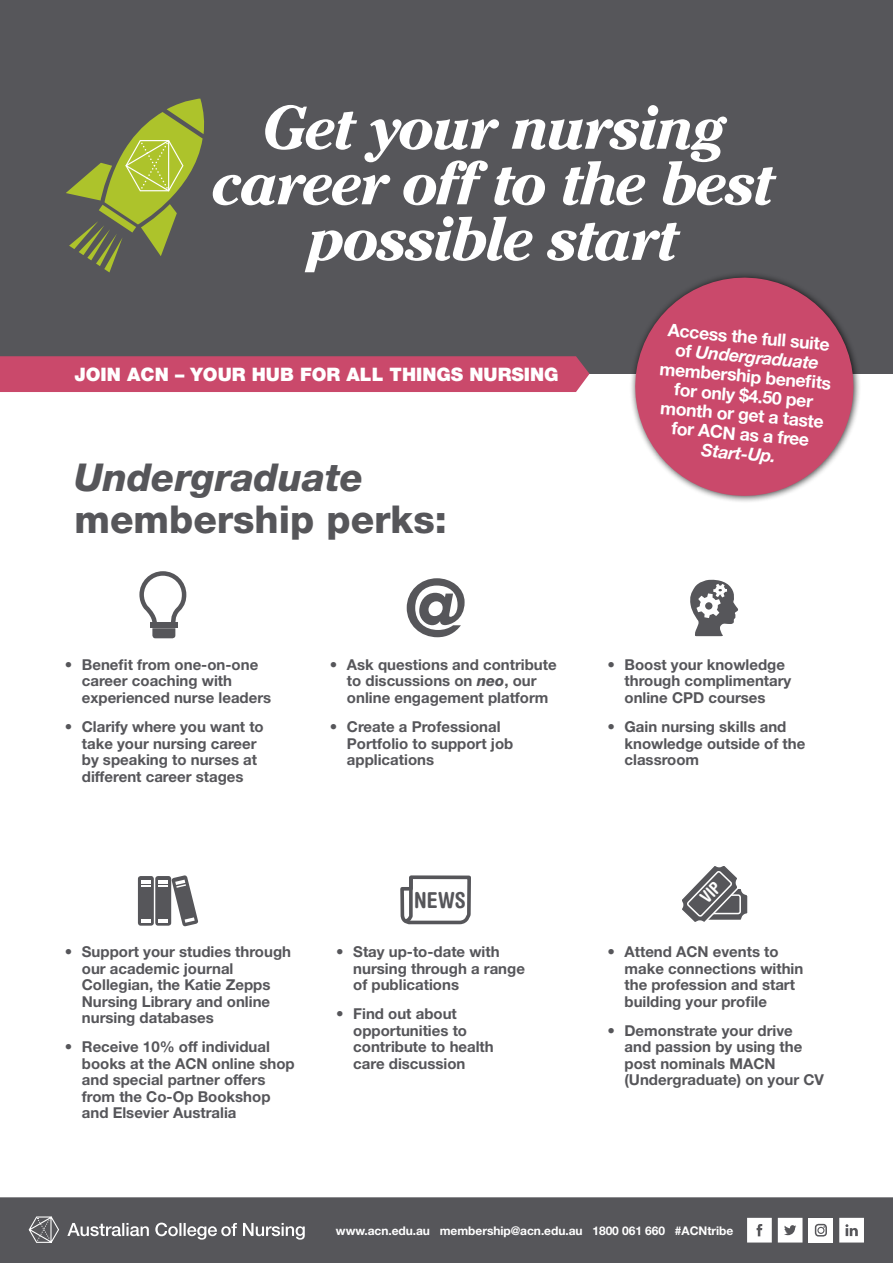
<style>
.page{position:relative;width:893px;height:1263px;background:#fff}
.page>*{position:absolute;margin:0;border:0;box-sizing:border-box;transform-origin:0 0}
.t1{font:italic 700 60.9px/55.5px "Cheltenham Std";letter-spacing:-.045em;color:#fff;text-align:center}
.t2{font:800 38.4px "Helvetica Neue LT Std";color:#56565a}
.t3{font:italic 800 38.4px "Helvetica Neue LT Std";color:#56565a}
.t4{font:700 condensed 22.05px "Helvetica Rounded LT Std";color:#56565a}
.t5{font:900 18.6px "Helvetica Neue LT Std";color:#fff}
.t6{font:700 17.7px/19.4px "Helvetica Neue LT Std";color:#fff;text-align:center}
.t7{font:italic 700 17.7px "Helvetica Neue LT Std";color:#fff}
.t8{font:700 15px/16.5px "Helvetica Neue LT Std";color:#56565a}
.t9{font:700 12px "Helvetica Neue LT Std";letter-spacing:-.005em;color:#fff}
.s1{font-weight:800;font-style:italic}
.s2{font-style:italic}
</style>
<div class="page">
<div style="left:0;top:1197px;width:893px;height:66px;background:#56565a"></div>
<svg style="left:747px;top:1218px;width:25px;height:24px"></svg>
<svg style="left:839px;top:1218px;width:25px;height:24px"></svg>
<svg style="left:778px;top:1218px;width:24px;height:24px"></svg>
<div style="left:808px;top:1218px;width:25px;height:24px;background:#fff"></div>
<div style="left:815px;top:1224px;width:12px;height:12px;border:2px solid #56565a;border-radius:3px"></div>
<div style="left:817px;top:1227px;width:7px;height:7px;border:1px solid #56565a;border-radius:50%"></div>
<svg style="left:29px;top:1216px;width:31px;height:27px"></svg>
<svg style="left:67px;top:1222px;width:238px;height:18px"></svg>
<div style="left:0;top:0;width:893px;height:374px;background:#56565a"></div>
<svg style="left:66px;top:99px;width:138px;height:173px"></svg>
<div style="left:0;top:356px;width:589px;height:36px;background:#ca496b"></div>
<svg style="left:631px;top:274px;width:229px;height:228px;fill:#ca496b"></svg>
<svg style="left:398px;top:875px;width:75px;height:388px"></svg>
<div style="left:138px;top:876px;width:16px;height:50px;background:#56565a;border-radius:3px"></div>
<div style="left:155px;top:876px;width:16px;height:50px;background:#56565a;border-radius:3px"></div>
<svg style="left:141px;top:919px;width:10px;height:3px"></svg>
<svg style="left:141px;top:880px;width:10px;height:6px"></svg>
<svg style="left:158px;top:875px;width:41px;height:52px"></svg>
<svg style="left:687px;top:888px;width:61px;height:32px"></svg>
<div style="left:686px;top:887px;width:63px;height:34px;border:2px solid #fff;border-radius:6px"></div>
<div style="left:694px;top:894px;width:47px;height:20px;border:2px solid #fff;border-radius:2px"></div>
<svg style="left:690px;top:579px;width:48px;height:57px"></svg>
<svg style="left:139px;top:571px;width:48px;height:67px"></svg>
<svg style="left:407px;top:578px;width:58px;height:59px"></svg>
<svg style="left:682px;top:866px;width:58px;height:56px"></svg>
<h1 class="t1" style="left:211px;top:100px;width:565px">Get your nursing career off to the best possible start</h1>
<p class="t5" style="left:74px;top:363px;width:486px">JOIN ACN – YOUR HUB FOR ALL THINGS NURSING</p>
<h2 class="t3" style="left:74px;top:454px;width:291px">Undergraduate</h2>
<h2 class="t2" style="left:74px;top:496px;width:374px">membership perks:</h2>
<p class="t8" style="left:82px;top:656px;width:191px;text-indent:-17px">• Benefit from one-on-one career coaching with experienced nurse leaders</p>
<p class="t8" style="left:82px;top:718px;width:183px;text-indent:-17px">• Clarify where you want to take your nursing career by speaking to nurses at different career stages</p>
<p class="t8" style="left:330px;top:656px;width:228px;text-align:center">• Ask questions and contribute to discussions on <span class="s1">neo</span>, our online engagement platform</p>
<p class="t8" style="left:347px;top:718px;width:168px;text-indent:-17px">• Create a Professional<br>Portfolio to support job applications</p>
<p class="t8" style="left:82px;top:943px;width:211px;text-indent:-17px">• Support your studies through our academic journal<br>Collegian, the Katie Zepps<br>Nursing Library and online nursing databases</p>
<p class="t8" style="left:82px;top:1038px;width:214px;text-indent:-17px">• Receive 10% off individual books at the ACN online shop and special partner offers from the Co-Op Bookshop and Elsevier Australia</p>
<h3 class="t4" style="left:414px;top:886px;width:53px">NEWS</h3>
<p class="t8" style="left:353px;top:943px;width:173px;text-indent:-17px">• Stay up-to-date with nursing through a range of publications</p>
<p class="t8" style="left:353px;top:1005px;width:142px;text-indent:-17px">• Find out about opportunities to contribute to health care discussion</p>
<p class="t6" style="left:664px;top:320px;width:174px;rotate:5deg">Access the full suite of <span class="s2">Undergraduate </span>membership benefi ts for only $4.50 per month or get a taste for ACN as a free</p>
<p class="t7" style="left:702px;top:439px;width:76px;rotate:5deg">Start-Up.</p>
<p class="t8" style="left:624px;top:656px;width:168px;text-indent:-17px">• Boost your knowledge through complimentary online CPD courses</p>
<p class="t8" style="left:624px;top:718px;width:182px;text-indent:-17px">• Gain nursing skills and knowledge outside of the classroom</p>
<p class="t8" style="left:624px;top:943px;width:180px;text-indent:-17px">• Attend ACN events to make connections within the profession and start building your profile</p>
<p class="t8" style="left:624px;top:1022px;width:201px;text-indent:-17px">• Demonstrate your drive<br>and passion by using the post nominals MACN (Undergraduate) on your CV</p>
<p class="t9" style="left:336px;top:1223px;width:399px">www.acn.edu.au membership@acn.edu.au 1800 061 660 #ACNtribe</p>
</div>
